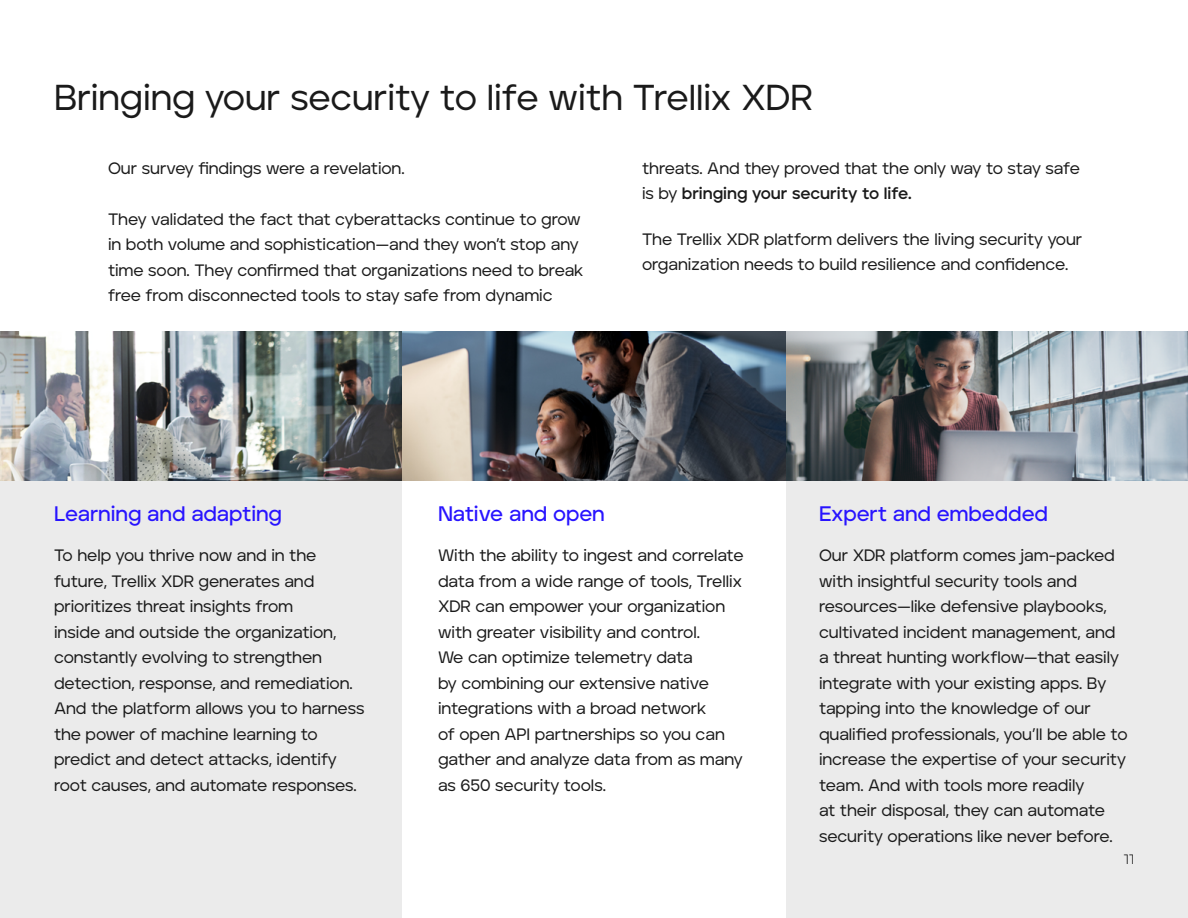
<style>
.page{position:relative;width:1188px;height:918px;background:#fff}
.page>*{position:absolute;margin:0;border:0;box-sizing:border-box;transform-origin:0 0}
.t1{font:500 36px "Aventa";color:#1a1a1a}
.t2{font:600 21px "Aventa";letter-spacing:-.005em;color:#2814ff}
.t3{font:500 16.5px/25.5px "Aventa";letter-spacing:-.005em;color:#1a1a1a}
.t4{font:13.5px "Aventa Variable";color:#000}
.s1{font-weight:700}
</style>
<div class="page">
<div style="left:0;top:394px;width:402px;height:524px;background:#ebebeb"></div>
<div style="left:786px;top:394px;width:402px;height:524px;background:#ebebeb"></div>
<img style="left:0;top:332px;width:786px;height:149px">
<img style="left:786px;top:332px;width:402px;height:149px">
<h1 class="t1" style="left:54px;top:75px;width:760px">Bringing your security to life with Trellix XDR</h1>
<p class="t3" style="left:108px;top:155px;width:298px">Our survey findings were a revelation.</p>
<p class="t3" style="left:108px;top:206px;width:477px">They validated the fact that cyberattacks continue to grow in both volume and sophistication—and they won’t stop any time soon. They confirmed that organizations need to break free from disconnected tools to stay safe from dynamic</p>
<p class="t3" style="left:642px;top:155px;width:439px">threats. And they proved that the only way to stay safe is by <span class="s1">bringing your security to life.</span></p>
<p class="t3" style="left:642px;top:226px;width:442px">The Trellix XDR platform delivers the living security your organization needs to build resilience and confidence.</p>
<p class="t2" style="left:54px;top:501px;width:230px">Learning and adapting</p>
<p class="t3" style="left:54px;top:543px;width:312px">To help you thrive now and in the future, Trellix XDR generates and prioritizes threat insights from<br>inside and outside the organization, constantly evolving to strengthen detection, response, and remediation.<br>And the platform allows you to harness the power of machine learning to predict and detect attacks, identify root causes, and automate responses.</p>
<p class="t2" style="left:438px;top:501px;width:168px">Native and open</p>
<p class="t3" style="left:438px;top:543px;width:307px">With the ability to ingest and correlate data from a wide range of tools, Trellix XDR can empower your organization with greater visibility and control.<br>We can optimize telemetry data<br>by combining our extensive native integrations with a broad network<br>of open API partnerships so you can gather and analyze data from as many as 650 security tools.</p>
<p class="t2" style="left:819px;top:501px;width:231px">Expert and embedded</p>
<p class="t3" style="left:819px;top:543px;width:310px">Our XDR platform comes jam-packed with insightful security tools and resources—like defensive playbooks, cultivated incident management, and a threat hunting workflow—that easily integrate with your existing apps. By tapping into the knowledge of our qualified professionals, you’ll be able to increase the expertise of your security team. And with tools more readily<br>at their disposal, they can automate security operations like never before.</p>
<p class="t4" style="left:1124px;top:851px;width:12px">11</p>
</div>
